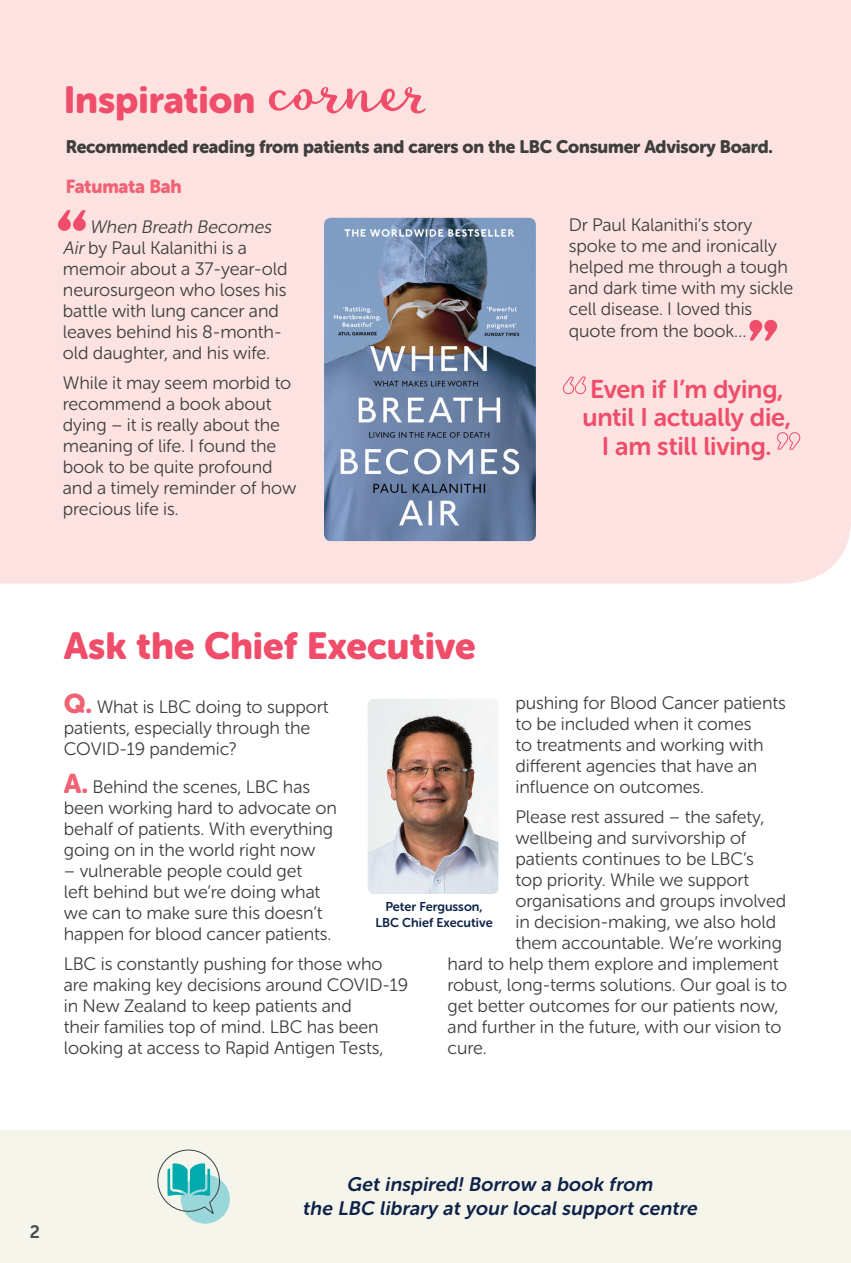
<style>
.page{position:relative;width:851px;height:1263px;background:#fff}
.page>*{position:absolute;margin:0;border:0;box-sizing:border-box;transform-origin:0 0}
.t1{font:37.5px "Museo Sans Rounded 900";color:#ef4d69}
.t2{font:25.5px/28.5px "Museo Sans Rounded 700";letter-spacing:-.01em;color:#ef4d69;text-align:center}
.t3{font:italic 19.5px/24px "Museo Sans Rounded 700";color:#0f2349;text-align:center}
.t4{font:18.75px "Museo Sans Rounded 900";letter-spacing:-.01em;color:#f06274}
.t5{font:18px/21px "Museo Sans Rounded 300";letter-spacing:-.005em;color:#3e3e3f}
.t6{font:18px "Museo Sans Rounded 900";letter-spacing:-.01em;color:#3e3e3f}
.t7{font:18px "Museo Sans Rounded 700";color:#4b4c4d}
.t8{font:12.75px/16.5px "Museo Sans Rounded 700";color:#0f2349;text-align:center}
.s1{font-family:"Lifehack";font-size:51.3px}
.s2{font-style:italic}
.s3{font-family:"Museo Sans Rounded 900";font-size:27px;color:#f06274}
</style>
<div class="page">
<div style="left:0;top:1131px;width:850px;height:132px;background:#f6f5ec"></div>
<hr style="left:850px;top:1131px;width:1px;height:132px;background:#f6f5ec">
<div style="left:181px;top:1174px;width:49px;height:50px;background:#9ad7db;border-radius:50%"></div>
<svg style="left:157px;top:1149px;width:65px;height:67px"></svg>
<div style="left:0;top:0;width:850px;height:583px;background:#fce2e0"></div>
<img style="left:324px;top:218px;width:212px;height:323px">
<svg style="left:562px;top:376px;width:24px;height:18px"></svg>
<svg style="left:776px;top:432px;width:24px;height:18px"></svg>
<img style="left:367px;top:699px;width:131px;height:195px">
<svg style="left:748px;top:319px;width:29px;height:22px"></svg>
<svg style="left:58px;top:210px;width:28px;height:21px"></svg>
<h1 class="t1" style="left:64px;top:78px;width:367px">Inspiration <span class="s1">corner</span></h1>
<p class="t6" style="left:66px;top:137px;width:708px">Recommended reading from patients and carers on the LBC Consumer Advisory Board.</p>
<p class="t4" style="left:66px;top:175px;width:117px">Fatumata Bah</p>
<p class="t5" style="left:63px;top:216px;width:226px;text-indent:26px"><span class="s2">When Breath Becomes<br>Air</span>by Paul Kalanithi is a memoir about a 37-year-old neurosurgeon who loses his battle with lung cancer and leaves behind his 8-month&shy;old daughter, and his wife.</p>
<p class="t5" style="left:63px;top:373px;width:235px">While it may seem morbid to recommend a book about dying – it is really about the meaning of life. I found the book to be quite profound and a timely reminder of how precious life is.</p>
<h2 class="t2" style="left:582px;top:375px;width:210px">Even if I’m dying, until I actually die,<br>I am still living.</h2>
<p class="t5" style="left:568px;top:215px;width:226px">Dr Paul Kalanithi’s story spoke to me and ironically helped me through a tough and dark time with my sickle cell disease. I loved this quote from the book…</p>
<h1 class="t1" style="left:64px;top:625px;width:413px">Ask the Chief Executive</h1>
<p class="t5" style="left:64px;top:696px;width:266px"><span class="s3">Q.</span> What is LBC doing to support patients, especially through the<br>COVID-19 pandemic?</p>
<p class="t5" style="left:64px;top:776px;width:274px"><span class="s3">A.</span> Behind the scenes, LBC has been working hard to advocate on behalf of patients. With everything going on in the world right now</p>
<p class="t5" style="left:64px;top:860px;width:269px">– vulnerable people could get left behind but we’re doing what we can to make sure this doesn’t happen for blood cancer patients.</p>
<p class="t5" style="left:64px;top:953px;width:346px">LBC is constantly pushing for those who are making key decisions around COVID-19 in New Zealand to keep patients and<br>their families top of mind. LBC has been looking at access to Rapid Antigen Tests,</p>
<p class="t5" style="left:515px;top:693px;width:272px">pushing for Blood Cancer patients to be included when it comes<br>to treatments and working with different agencies that have an influence on outcomes.</p>
<p class="t5" style="left:515px;top:806px;width:250px">Please rest assured – the safety,</p>
<p class="t5" style="left:515px;top:827px;width:232px">wellbeing and survivorship of</p>
<p class="t5" style="left:515px;top:848px;width:240px">patients continues to be LBC’s</p>
<p class="t5" style="left:515px;top:869px;width:235px">top priority. While we support</p>
<p class="t5" style="left:515px;top:890px;width:272px">organisations and groups involved</p>
<p class="t5" style="left:515px;top:911px;width:262px">in decision-making, we also hold</p>
<p class="t5" style="left:515px;top:932px;width:268px">them accountable. We’re working</p>
<p class="t5" style="left:447px;top:953px;width:332px">hard to help them explore and implement</p>
<p class="t5" style="left:447px;top:974px;width:341px">robust, long-terms solutions. Our goal is to</p>
<p class="t5" style="left:447px;top:995px;width:332px">get better outcomes for our patients now,</p>
<p class="t5" style="left:447px;top:1016px;width:335px">and further in the future, with our vision to</p>
<p class="t5" style="left:447px;top:1037px;width:41px">cure.</p>
<p class="t8" style="left:375px;top:898px;width:119px">Peter Fergusson,<br>LBC Chief Executive</p>
<p class="t7" style="left:30px;top:1222px;width:12px">2</p>
<p class="t3" style="left:302px;top:1172px;width:400px">Get inspired! Borrow a book from<br>the LBC library at your local support centre</p>
</div>
